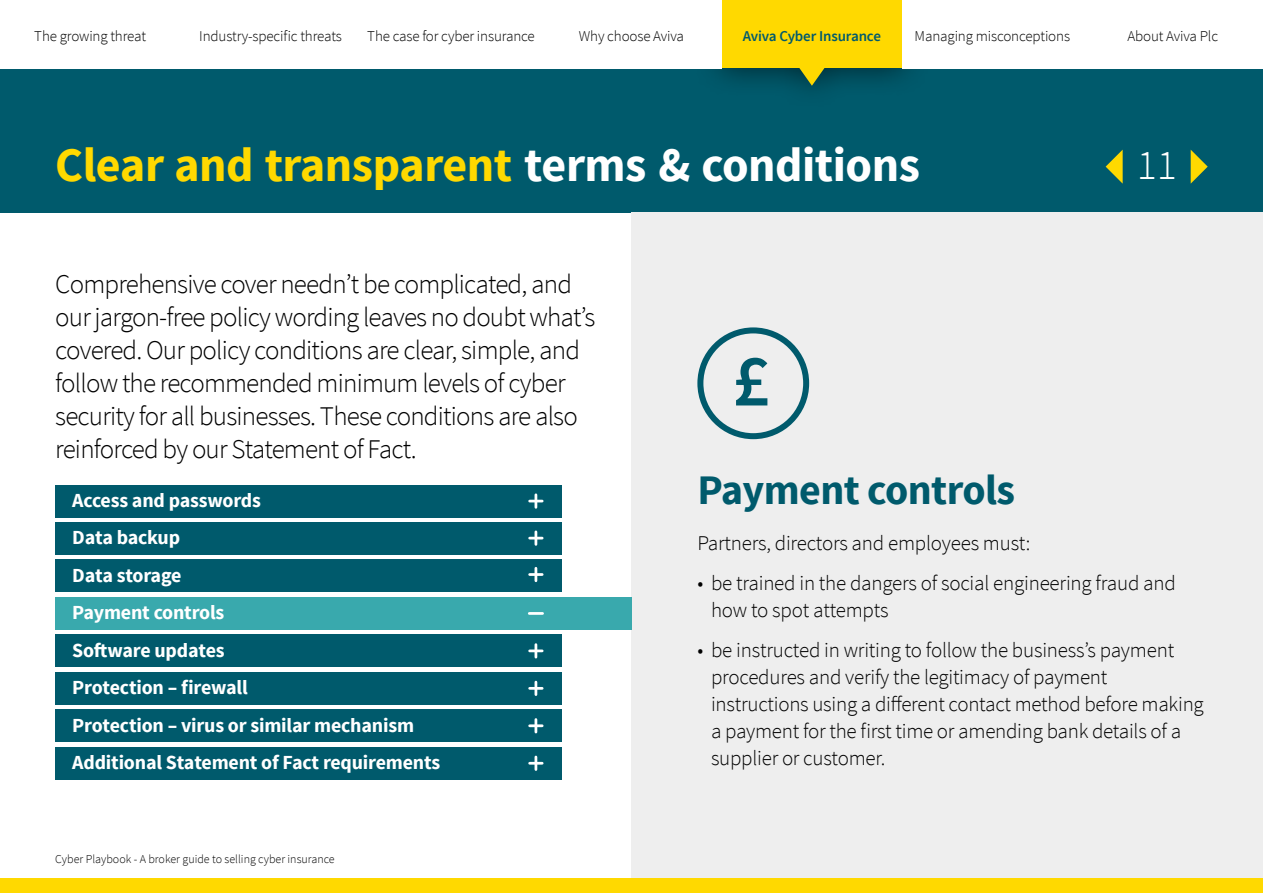
<style>
.page{position:relative;width:1263px;height:893px;background:#fff}
.page>*{position:absolute;margin:0;border:0;box-sizing:border-box;transform-origin:0 0}
.t1{font:600 73.8px "Source Sans Pro";color:#005a6c}
.t2{font:700 48px "Source Sans Pro";letter-spacing:-.01em;color:#ffd900}
.t3{font:700 42px "Source Sans Pro";letter-spacing:-.015em;color:#005a6c}
.t4{font:300 42px "Source Sans Pro";color:#fff}
.t5{font:300 27px/33px "Source Sans Pro";letter-spacing:-.03em;color:#000}
.t6{font:300 21px/27px "Source Sans Pro";letter-spacing:-.01em;color:#000}
.t7{font:700 19.95px "Source Sans Pro";letter-spacing:-.01em;color:#fff}
.t8{font:300 15px "Source Sans Pro";letter-spacing:-.01em;color:#000}
.t9{font:600 15px "Source Sans Pro";letter-spacing:-.01em;color:#005a6c}
.t10{font:300 12px "Source Sans Pro";color:#000}
.s1{color:#fff}
</style>
<div class="page">
<div style="left:0;top:68px;width:1263px;height:145px;background:#005a6c"></div>
<div style="left:0;top:878px;width:1263px;height:15px;background:#ffd900"></div>
<svg style="left:722px;top:0;width:180px;height:86px"></svg>
<svg style="left:1191px;top:150px;width:17px;height:34px"></svg>
<svg style="left:1106px;top:150px;width:17px;height:34px"></svg>
<div style="left:631px;top:213px;width:632px;height:665px;background:#eee"></div>
<div style="left:55px;top:522px;width:506px;height:33px;background:#005a6c"></div>
<div style="left:55px;top:485px;width:506px;height:32px;background:#005a6c"></div>
<div style="left:55px;top:560px;width:506px;height:32px;background:#005a6c"></div>
<div style="left:55px;top:672px;width:506px;height:33px;background:#005a6c"></div>
<div style="left:55px;top:597px;width:576px;height:33px;background:#39a9ad"></div>
<div style="left:55px;top:747px;width:506px;height:32px;background:#005a6c"></div>
<div style="left:55px;top:709px;width:506px;height:33px;background:#005a6c"></div>
<div style="left:55px;top:635px;width:506px;height:32px;background:#005a6c"></div>
<svg style="left:530px;top:757px;width:12px;height:12px"></svg>
<svg style="left:530px;top:495px;width:12px;height:12px"></svg>
<svg style="left:530px;top:532px;width:12px;height:12px"></svg>
<svg style="left:530px;top:645px;width:12px;height:12px"></svg>
<svg style="left:530px;top:568px;width:12px;height:13px"></svg>
<svg style="left:530px;top:682px;width:12px;height:13px"></svg>
<svg style="left:530px;top:719px;width:12px;height:13px"></svg>
<hr style="left:529px;top:612px;width:14px;height:3px;background:#fff">
<div style="left:697px;top:327px;width:112px;height:112px;border:6px solid #005a6c;border-radius:50%"></div>
<p class="t8" style="left:34px;top:27px;width:113px">The growing threat</p>
<p class="t8" style="left:199px;top:27px;width:144px">Industry-specific threats</p>
<p class="t8" style="left:367px;top:27px;width:169px">The case for cyber insurance</p>
<p class="t8" style="left:579px;top:27px;width:107px">Why choose Aviva</p>
<p class="t9" style="left:743px;top:26px;width:140px">Aviva Cyber Insurance</p>
<p class="t8" style="left:914px;top:27px;width:157px">Managing misconceptions</p>
<p class="t8" style="left:1127px;top:27px;width:92px">About Aviva Plc</p>
<h2 class="t2" style="left:55px;top:134px;width:866px">Clear and transparent <span class="s1">terms &amp; conditions</span></h2>
<h3 class="t4" style="left:1137px;top:140px;width:42px">11</h3>
<p class="t5" style="left:55px;top:268px;width:541px">Comprehensive cover needn’t be complicated, and our jargon-free policy wording leaves no doubt what’s covered. Our policy conditions are clear, simple, and follow the recommended minimum levels of cyber security for all businesses. These conditions are also reinforced by our Statement of Fact.</p>
<p class="t7" style="left:72px;top:487px;width:190px">Access and passwords</p>
<p class="t7" style="left:72px;top:525px;width:109px">Data backup</p>
<p class="t7" style="left:72px;top:562px;width:111px">Data storage</p>
<p class="t7" style="left:72px;top:600px;width:154px">Payment controls</p>
<p class="t7" style="left:72px;top:637px;width:154px">Software updates</p>
<p class="t7" style="left:72px;top:675px;width:177px">Protection – firewall</p>
<p class="t7" style="left:72px;top:712px;width:343px">Protection – virus or similar mechanism</p>
<p class="t7" style="left:72px;top:750px;width:370px">Additional Statement of Fact requirements</p>
<p class="t10" style="left:55px;top:851px;width:281px">Cyber Playbook - A broker guide to selling cyber insurance</p>
<h1 class="t1" style="left:732px;top:334px;width:39px">£</h1>
<h3 class="t3" style="left:697px;top:463px;width:319px">Payment controls</h3>
<p class="t6" style="left:697px;top:530px;width:334px">Partners, directors and employees must:</p>
<p class="t6" style="left:711px;top:570px;width:466px;text-indent:-14px">• be trained in the dangers of social engineering fraud and how to spot attempts</p>
<p class="t6" style="left:711px;top:636px;width:494px;text-indent:-14px">• be instructed in writing to follow the business’s payment procedures and verify the legitimacy of payment instructions using a different contact method before making a payment for the first time or amending bank details of a supplier or customer.</p>
</div>
